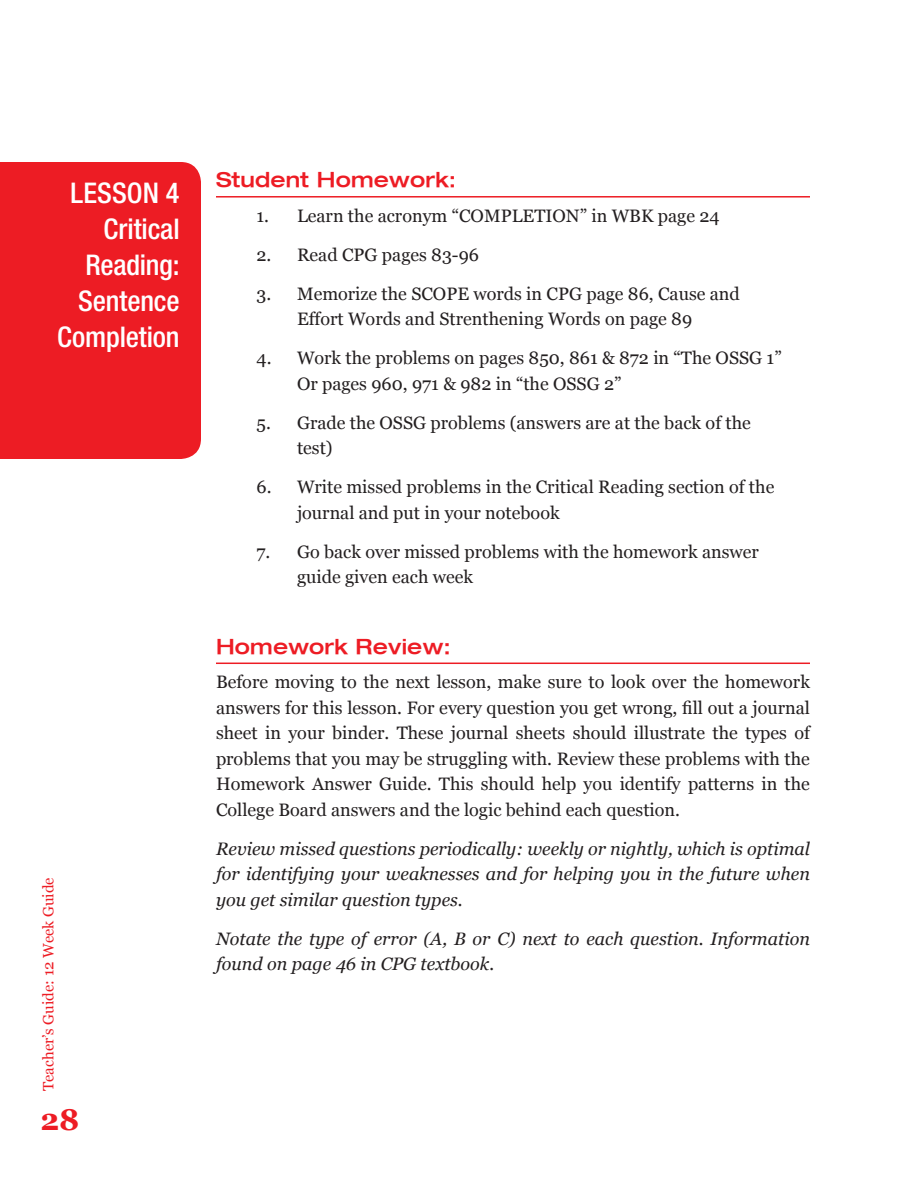
<style>
.page{position:relative;width:918px;height:1188px;background:#fff}
.page>*{position:absolute;margin:0;border:0;box-sizing:border-box;transform-origin:0 0}
.t1{font:700 30px "Georgia";color:#ed1c24}
.t2{font:500 condensed 28.5px/36px "Helvetica Neue LT Std";letter-spacing:-.005em;color:#fff;text-align:right}
.t3{font:500 expanded 21px "Helvetica Neue LT";letter-spacing:.01em;color:#ed1c24}
.t4{font:18px/25.5px "Georgia";color:#231f20}
.t5{font:italic 18px/25.5px "Georgia";color:#231f20;text-align:justify}
.t6{font:15px "Georgia";color:#ed1c24}
</style>
<div class="page">
<hr style="left:216px;top:196px;width:594px;height:2px;background:#ed1c24">
<hr style="left:216px;top:663px;width:594px;height:1px;background:#ed1c24">
<div style="left:0;top:162px;width:201px;height:297px;background:#ed1c24"></div>
<h2 class="t2" style="left:57px;top:174px;width:124px">LESSON 4<br>Critical<br>Reading:<br>Sentence<br>Completion</h2>
<p class="t6" style="left:39px;top:1091px;width:215px;rotate:-90deg">Teacher’s Guide: 12 Week Guide</p>
<h1 class="t1" style="left:40px;top:1100px;width:41px">28</h1>
<p class="t3" style="left:216px;top:167px;width:242px">Student Homework:</p>
<p class="t4" style="left:256px;top:203px;width:465px">1. Learn the acronym “COMPLETION” in WBK page 24</p>
<p class="t4" style="left:256px;top:242px;width:224px">2. Read CPG pages 83-96</p>
<p class="t4" style="left:256px;top:281px;width:485px;text-align:center">3. Memorize the SCOPE words in CPG page 86, Cause and<br>Effort Words and Strenthening Words on page 89</p>
<p class="t4" style="left:297px;top:345px;width:486px;text-indent:-40px">4. Work the problems on pages 850, 861 &amp; 872 in “The OSSG 1”<br>Or pages 960, 971 &amp; 982 in “the OSSG 2”</p>
<p class="t4" style="left:297px;top:410px;width:455px;text-indent:-40px">5. Grade the OSSG problems (answers are at the back of the test)</p>
<p class="t4" style="left:297px;top:475px;width:479px;text-indent:-40px">6. Write missed problems in the Critical Reading section of the journal and put in your notebook</p>
<p class="t4" style="left:297px;top:539px;width:463px;text-indent:-40px">7. Go back over missed problems with the homework answer guide given each week</p>
<p class="t3" style="left:216px;top:633px;width:236px">Homework Review:</p>
<p class="t4" style="left:216px;top:669px;width:596px;text-align:justify">Before moving to the next lesson, make sure to look over the homework answers for this lesson. For every question you get wrong, fill out a journal sheet in your binder. These journal sheets should illustrate the types of problems that you may be struggling with. Review these problems with the Homework Answer Guide. This should help you identify patterns in the College Board answers and the logic behind each question.</p>
<p class="t5" style="left:216px;top:836px;width:596px">Review missed questions periodically: weekly or nightly, which is optimal for identifying your weaknesses and for helping you in the future when you get similar question types.</p>
<p class="t5" style="left:216px;top:926px;width:595px">Notate the type of error (A, B or C) next to each question. Information found on page 46 in CPG textbook.</p>
</div>
